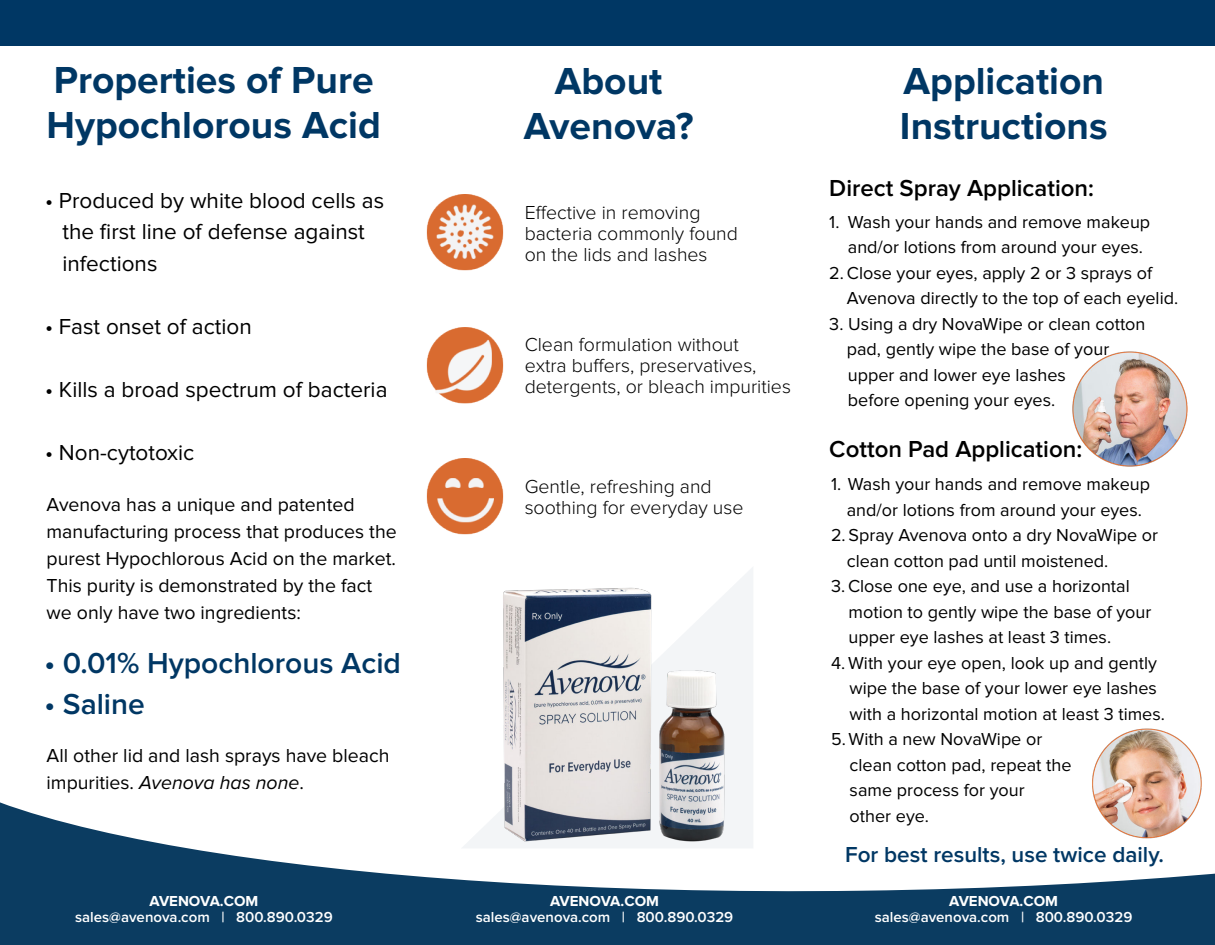
<style>
.page{position:relative;width:1215px;height:945px;background:#fff}
.page>*{position:absolute;margin:0;border:0;box-sizing:border-box;transform-origin:0 0}
.t1{font:700 39px/45px "Proxima Nova";color:#003764}
.t2{font:600 30px "Proxima Nova";color:#003764}
.t3{font:600 24px "Proxima Nova";color:#000}
.t4{font:22.5px/31.5px "Proxima Nova";color:#000}
.t5{font:600 22.5px "Proxima Nova";color:#003764}
.t6{font:19.5px/27px "Proxima Nova";color:#000}
.t7{font:300 19.5px/21px "Proxima Nova";color:#000}
.t8{font:18px/25.5px "Proxima Nova";color:#000}
.t9{font:600 15px "Proxima Nova";color:#fff}
.t10{font:700 15px "Proxima Nova";color:#fff}
.s1{font-style:italic}
</style>
<div class="page">
<div style="left:0;top:758px;width:1215px;height:187px;background:#0b3c61"></div>
<svg style="left:0;top:758px;width:1215px;height:134px;fill:#fff"></svg>
<img style="left:1072px;top:352px;width:115px;height:115px">
<img style="left:1091px;top:728px;width:112px;height:112px">
<div style="left:0;top:0;width:1215px;height:46px;background:#003764"></div>
<img style="left:426px;top:194px;width:78px;height:77px">
<img style="left:426px;top:327px;width:78px;height:77px">
<img style="left:426px;top:458px;width:78px;height:77px">
<svg style="left:461px;top:567px;width:292px;height:282px"></svg>
<img style="left:471px;top:573px;width:276px;height:272px">
<h1 class="t1" style="left:47px;top:60px;width:336px">Properties of Pure<br>Hypochlorous Acid</h1>
<p class="t4" style="left:62px;top:186px;width:323px;text-indent:-17px">• Produced by white blood cells as the first line of defense against infections</p>
<p class="t4" style="left:45px;top:312px;width:208px">• Fast onset of action</p>
<p class="t4" style="left:45px;top:375px;width:344px">• Kills a broad spectrum of bacteria</p>
<p class="t4" style="left:45px;top:438px;width:151px">• Non-cytotoxic</p>
<p class="t6" style="left:47px;top:492px;width:352px">Avenova has a unique and patented manufacturing process that produces the purest Hypochlorous Acid on the market.<br>This purity is demonstrated by the fact we only have two ingredients:</p>
<h2 class="t2" style="left:44px;top:651px;width:358px">• 0.01% Hypochlorous Acid</h2>
<h2 class="t2" style="left:44px;top:691px;width:102px">• Saline</h2>
<p class="t6" style="left:47px;top:743px;width:345px">All other lid and lash sprays have bleach impurities. <span class="s1">Avenova has none</span>.</p>
<p class="t10" style="left:150px;top:895px;width:110px">AVENOVA.COM</p>
<p class="t9" style="left:75px;top:911px;width:259px">sales@avenova.com | 800.890.0329</p>
<h1 class="t1" style="left:524px;top:60px;width:171px;text-align:center">About<br>Avenova?</h1>
<p class="t7" style="left:525px;top:203px;width:215px">Effective in removing bacteria commonly found on the lids and lashes</p>
<p class="t7" style="left:525px;top:335px;width:268px">Clean formulation without<br>extra buffers, preservatives, detergents, or bleach impurities</p>
<p class="t7" style="left:525px;top:477px;width:220px">Gentle, refreshing and soothing for everyday use</p>
<p class="t10" style="left:550px;top:895px;width:110px">AVENOVA.COM</p>
<p class="t9" style="left:476px;top:911px;width:259px">sales@avenova.com | 800.890.0329</p>
<h1 class="t1" style="left:900px;top:60px;width:209px">Application<br>Instructions</h1>
<h3 class="t3" style="left:829px;top:178px;width:266px">Direct Spray Application:</h3>
<p class="t8" style="left:848px;top:210px;width:304px;text-indent:-19px">1. Wash your hands and remove makeup and/or lotions from around your eyes.</p>
<p class="t8" style="left:847px;top:261px;width:333px;text-indent:-18px">2. Close your eyes, apply 2 or 3 sprays of<br>Avenova directly to the top of each eyelid.</p>
<p class="t8" style="left:847px;top:312px;width:300px;text-indent:-18px">3. Using a dry NovaWipe or clean cotton pad, gently wipe the base of your upper and lower eye lashes<br>before opening your eyes.</p>
<h3 class="t3" style="left:829px;top:439px;width:254px">Cotton Pad Application:</h3>
<p class="t8" style="left:831px;top:472px;width:321px;text-align:center">1. Wash your hands and remove makeup and/or lotions from around your eyes.</p>
<p class="t8" style="left:847px;top:523px;width:313px;text-indent:-16px">2. Spray Avenova onto a dry NovaWipe or clean cotton pad until moistened.</p>
<p class="t8" style="left:849px;top:574px;width:304px;text-indent:-18px">3. Close one eye, and use a horizontal motion to gently wipe the base of your upper eye lashes at least 3 times.</p>
<p class="t8" style="left:850px;top:651px;width:317px;text-indent:-19px">4. With your eye open, look up and gently wipe the base of your lower eye lashes with a horizontal motion at least 3 times.</p>
<p class="t8" style="left:850px;top:727px;width:223px;text-indent:-19px">5. With a new NovaWipe or clean cotton pad, repeat the same process for your<br>other eye.</p>
<p class="t5" style="left:845px;top:845px;width:320px">For best results, use twice daily.</p>
<p class="t10" style="left:949px;top:895px;width:110px">AVENOVA.COM</p>
<p class="t9" style="left:875px;top:911px;width:259px">sales@avenova.com | 800.890.0329</p>
</div>
